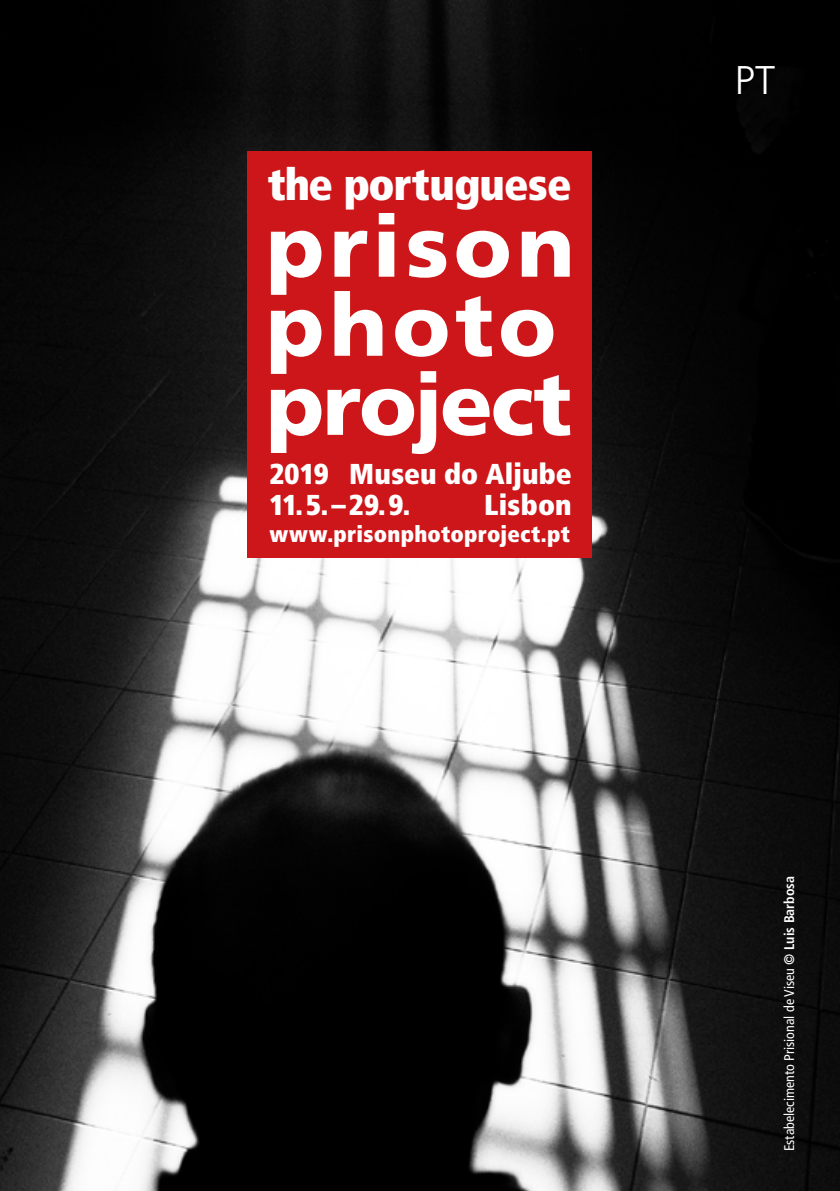
<style>
.page{position:relative;width:840px;height:1191px;background:#fff}
.page>*{position:absolute;margin:0;border:0;box-sizing:border-box;transform-origin:0 0}
.t1{font:900 86.2px/79px "Frutiger";letter-spacing:.055em;color:#fff}
.t2{font:900 71.4px/65.4px "Frutiger";letter-spacing:.055em;color:#fff}
.t3{font:900 condensed 44.2px "Frutiger";letter-spacing:-.015em;color:#fff}
.t4{font:300 40px "Frutiger";color:#fff}
.t5{font:900 condensed 36.6px "Frutiger";letter-spacing:-.015em;color:#fff}
.t6{font:900 condensed 28.8px/30.8px "Frutiger";letter-spacing:.005em;color:#fff}
.t7{font:900 condensed 23.8px/25.4px "Frutiger";letter-spacing:.005em;color:#fff}
.t8{font:900 condensed 22.6px "Frutiger";letter-spacing:.01em;color:#fff}
.t9{font:900 condensed 18.6px "Frutiger";letter-spacing:.01em;color:#fff}
.t10{font:condensed 14px "Frutiger";color:#fff}
.s1{font-weight:700}
</style>
<div class="page">
<img style="left:0;top:0;width:839px;height:1191px">
<div style="left:247px;top:152px;width:345px;height:406px;background:#cd1619"></div>
<h3 class="t3" style="left:268px;top:157px;width:305px">the portuguese</h3>
<h1 class="t1" style="left:266px;top:207px;width:309px">prison photo project</h1>
<h3 class="t6" style="left:269px;top:459px;width:142px">2019<br>11.5.–29.9.</h3>
<h3 class="t8" style="left:269px;top:520px;width:302px">www.prisonphotoproject.pt</h3>
<h3 class="t5" style="left:294px;top:220px;width:252px">the portuguese</h3>
<h2 class="t2" style="left:293px;top:261px;width:256px">prison photo project</h2>
<h3 class="t7" style="left:295px;top:469px;width:118px">2019<br>11.5.–29.9.</h3>
<h3 class="t9" style="left:295px;top:520px;width:250px">www.prisonphotoproject.pt</h3>
<h3 class="t6" style="left:349px;top:459px;width:224px">Museu do Aljube</h3>
<h3 class="t7" style="left:361px;top:469px;width:185px">Museu do Aljube</h3>
<h3 class="t6" style="left:484px;top:489px;width:89px">Lisbon</h3>
<h3 class="t7" style="left:473px;top:495px;width:74px">Lisbon</h3>
<h3 class="t4" style="left:734px;top:57px;width:41px">PT</h3>
<p class="t10" style="left:780px;top:1151px;width:277px;rotate:-90deg">Estabelecimento Prisional de Viseu <span class="s1">© Luis Barbosa</span></p>
</div>
